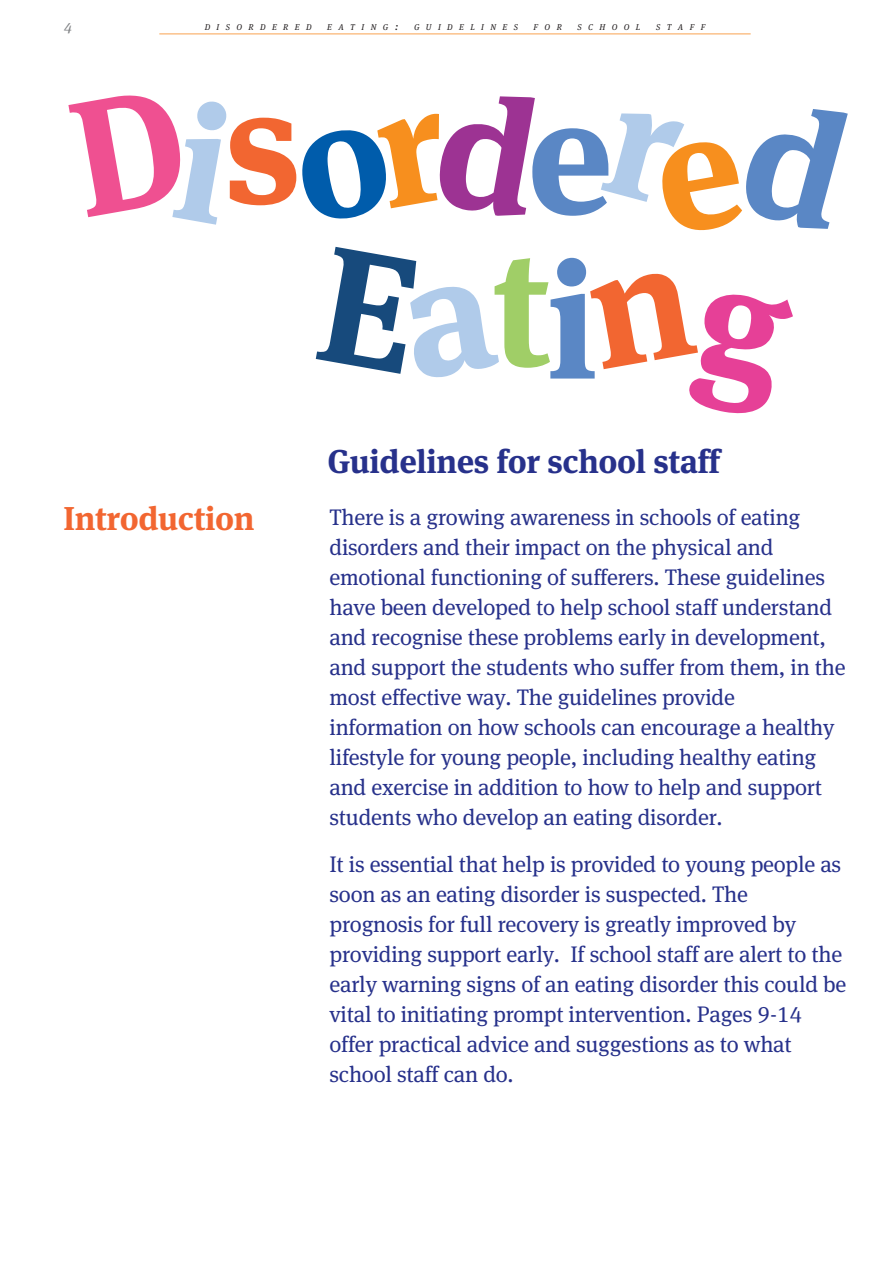
<style>
.page{position:relative;width:893px;height:1263px;background:#fff}
.page>*{position:absolute;margin:0;border:0;box-sizing:border-box;transform-origin:0 0}
.t1{font:700 33px "Meta Serif Offc";letter-spacing:-.01em;color:#27318b}
.t2{font:700 33px "Meta Serif Offc";letter-spacing:-.01em;color:#f26631}
.t3{font:22.5px/30px "Meta Serif Offc";letter-spacing:-.01em;color:#27318b}
.t4{font:italic 15px "Meta Serif Offc";color:#808285}
.t5{font:italic 8.4px "Meta Serif Offc";letter-spacing:.76em;color:#231f20}
.s1{font-size:11.25px}
</style>
<div class="page">
<hr style="left:159px;top:34px;width:591px;height:1px;background:#f9a350">
<svg style="left:316px;top:247px;width:477px;height:166px"></svg>
<svg style="left:68px;top:95px;width:228px;height:130px"></svg>
<svg style="left:302px;top:96px;width:545px;height:135px"></svg>
<p class="t4" style="left:64px;top:22px;width:10px">4</p>
<p class="t5" style="left:205px;top:24px;width:108px">DISORDERED</p>
<p class="t5" style="left:327px;top:24px;width:73px">EATING<span class="s1">:</span></p>
<p class="t5" style="left:414px;top:24px;width:105px">GUIDELINES</p>
<p class="t5" style="left:533px;top:24px;width:30px">FOR</p>
<p class="t5" style="left:577px;top:24px;width:64px">SCHOOL</p>
<p class="t5" style="left:656px;top:24px;width:51px">STAFF</p>
<h1 class="t2" style="left:64px;top:506px;width:192px">Introduction</h1>
<h1 class="t1" style="left:327px;top:448px;width:394px">Guidelines for school staff</h1>
<p class="t3" style="left:329px;top:504px;width:517px">There is a growing awareness in schools of eating disorders and their impact on the physical and emotional functioning of sufferers. These guidelines have been developed to help school staff understand and recognise these problems early in development, and support the students who suffer from them, in the most effective way. The guidelines provide information on how schools can encourage a healthy lifestyle for young people, including healthy eating and exercise in addition to how to help and support students who develop an eating disorder.</p>
<p class="t3" style="left:329px;top:851px;width:518px">It is essential that help is provided to young people as soon as an eating disorder is suspected. The prognosis for full recovery is greatly improved by providing support early. If school staff are alert to the early warning signs of an eating disorder this could be vital to initiating prompt intervention. Pages 9-14 offer practical advice and suggestions as to what school staff can do.</p>
</div>
